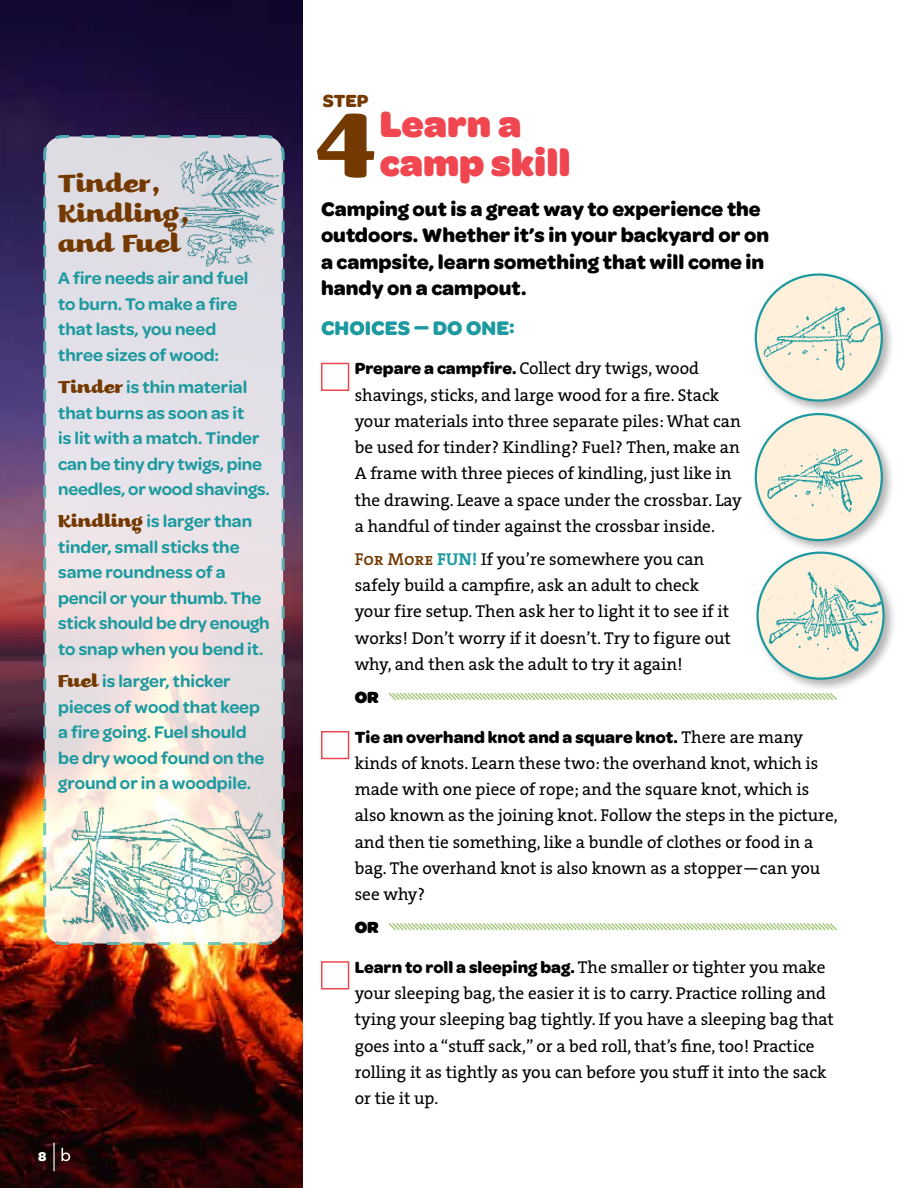
<style>
.page{position:relative;width:918px;height:1188px;background:#fff}
.page>*{position:absolute;margin:0;border:0;box-sizing:border-box;transform-origin:0 0}
.t1{font:109.5px "Kari";color:#733900}
.t2{font:900 39px/39px "Omnes Girl Scouts";color:#ef464f}
.t3{font:30px/30px "Kari";letter-spacing:-.01em;color:#733900}
.t4{font:700 21px/26.2px "Omnes Girl Scouts";color:#000}
.t5{font:700 21px "Omnes Girl Scouts";color:#1c9a9f}
.t6{font:700 18.75px "Omnes Girl Scouts";color:#733900}
.t7{font:600 18px/25.5px "Omnes Girl Scouts";color:#1c9a9f}
.t8{font:17.25px/26.2px "The Serif HP5 Plain";color:#000}
.t9{font:700 17.25px "Omnes Girl Scouts";color:#000}
.t10{font:900 17.25px "Omnes Girl Scouts";color:#000}
.t11{font:700 13.5px "Omnes Girl Scouts";color:#fff}
.s1{font-family:"Kari";font-weight:400;font-size:21px;color:#733900}
.s2{font-family:"Omnes Girl Scouts";font-weight:700}
.s3{font-family:"The Serif HP6 Se Bld";color:#733900}
.s4{font-family:"The Serif HP7 Bld";color:#1c9a9f}
.s5{font-family:"The Serif HP5 Plain";font-weight:400}
</style>
<div class="page">
<img style="left:0;top:0;width:303px;height:1188px">
<svg style="left:388px;top:692px;width:449px;height:8px"></svg>
<svg style="left:388px;top:923px;width:449px;height:8px"></svg>
<div style="left:321px;top:363px;width:28px;height:28px;border:2px solid #ef464f"></div>
<div style="left:321px;top:731px;width:28px;height:28px;border:2px solid #ef464f"></div>
<div style="left:321px;top:961px;width:28px;height:28px;border:2px solid #ef464f"></div>
<svg style="left:42px;top:134px;width:244px;height:812px"></svg>
<img style="left:51px;top:796px;width:225px;height:138px">
<img style="left:180px;top:146px;width:98px;height:120px">
<div style="left:752px;top:271px;width:143px;height:143px;background:#000;opacity:.3"></div>
<img style="left:756px;top:275px;width:126px;height:126px;border-radius:63px">
<div style="left:752px;top:410px;width:143px;height:144px;background:#000;opacity:.3"></div>
<img style="left:756px;top:414px;width:126px;height:126px;border-radius:63px">
<div style="left:754px;top:549px;width:143px;height:143px;background:#000;opacity:.3"></div>
<img style="left:758px;top:553px;width:126px;height:126px;border-radius:63px">
<svg style="left:62px;top:1148px;width:8px;height:13px"></svg>
<hr style="left:53px;top:1143px;width:2px;height:28px;background:#fff">
<h3 class="t3" style="left:58px;top:169px;width:103px">Tinder,</h3>
<h3 class="t3" style="left:58px;top:199px;width:132px">Kindling, and Fuel</h3>
<p class="t7" style="left:58px;top:265px;width:192px">A fire needs air and fuel to burn. To make a fire that lasts, you need three sizes of wood:</p>
<p class="t7" style="left:58px;top:373px;width:213px"><span class="s1">Tinder</span> is thin material that burns as soon as it<br>is lit with a match. Tinder can be tiny dry twigs, pine needles, or wood shavings.</p>
<p class="t7" style="left:58px;top:508px;width:213px"><span class="s1">Kindling</span> is larger than tinder, small sticks the same roundness of a pencil or your thumb. The stick should be dry enough to snap when you bend it.</p>
<p class="t7" style="left:58px;top:667px;width:208px"><span class="s1">Fuel</span> is larger, thicker pieces of wood that keep a fire going. Fuel should be dry wood found on the ground or in a woodpile.</p>
<p class="t11" style="left:38px;top:1147px;width:10px">8</p>
<p class="t6" style="left:323px;top:87px;width:47px">STEP</p>
<h2 class="t2" style="left:380px;top:101px;width:192px">Learn a camp skill</h2>
<p class="t4" style="left:321px;top:195px;width:450px">Camping out is a great way to experience the outdoors. Whether it’s in your backyard or on a campsite, learn something that will come in handy on a campout.</p>
<p class="t5" style="left:321px;top:312px;width:195px">CHOICES — DO ONE:</p>
<p class="t8" style="left:355px;top:355px;width:389px"><span class="s2">Prepare a campfire.</span> Collect dry twigs, wood shavings, sticks, and large wood for a fire. Stack your materials into three separate piles: What can be used for tinder? Kindling? Fuel? Then, make an A frame with three pieces of kindling, just like in the drawing. Leave a space under the crossbar. Lay a handful of tinder against the crossbar inside.</p>
<p class="t8" style="left:355px;top:546px;width:378px"><span class="s3">For More</span> <span class="s4">FUN!</span> If you’re somewhere you can safely build a campfire, ask an adult to check your f ire setup. Then ask her to light it to see if it works! Don’t worry if it doesn’t. Try to figure out why, and then ask the adult to try it again!</p>
<p class="t10" style="left:355px;top:684px;width:26px">OR</p>
<p class="t9" style="left:355px;top:724px;width:450px">Tie an overhand knot and a square knot. <span class="s5">There are many</span></p>
<p class="t8" style="left:355px;top:750px;width:485px">kinds of knots. Learn these two: the overhand knot, which is made with one piece of rope; and the square knot, which is also known as the joining knot. Follow the steps in the picture, and then tie something, like a bundle of clothes or food in a bag. The overhand knot is also known as a stopper—can you see why?</p>
<p class="t10" style="left:355px;top:914px;width:26px">OR</p>
<p class="t8" style="left:355px;top:954px;width:481px"><span class="s2">Learn to roll a sleeping bag.</span> The smaller or tighter you make your sleeping bag, the easier it is to carry. Practice rolling and tying your sleeping bag tightly. If you have a sleeping bag that goes into a “stuff sack,” or a bed roll, that’s fine, too! Practice rolling it as tightly as you can before you stuff it into the sack or tie it up.</p>
<h1 class="t1" style="left:316px;top:78px;width:60px">4</h1>
</div>
